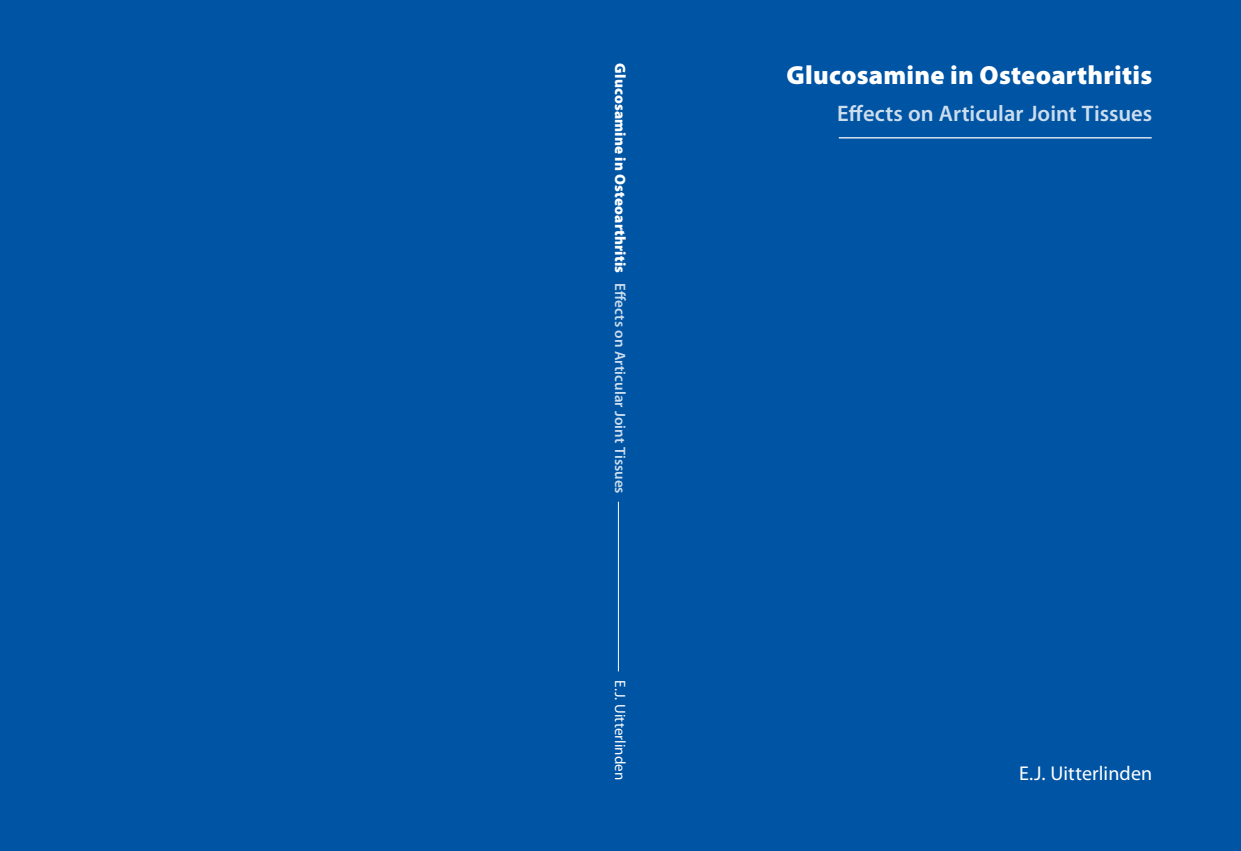
<style>
.page{position:relative;width:1241px;height:851px;background:#fff}
.page>*{position:absolute;margin:0;border:0;box-sizing:border-box;transform-origin:0 0}
.t1{font:900 26.25px "Myriad Pro";letter-spacing:.01em;color:#fff}
.t2{font:600 22.5px "Myriad Pro";color:#ccdded}
.t3{font:20px "Myriad Pro";letter-spacing:.005em;color:#fff}
.t4{font:600 15px "Myriad Pro";letter-spacing:.005em;color:#ccdded}
.t5{font:15px "Myriad Pro";letter-spacing:.01em;color:#fff}
.s1{font-weight:900;color:#fff}
</style>
<div class="page">
<div style="left:0;top:0;width:1240px;height:850px;background:#0054a4"></div>
<hr style="left:838px;top:137px;width:313px;height:1px;background:#fff">
<hr style="left:618px;top:501px;width:1px;height:170px;background:#fff">
<p class="t4" style="left:629px;top:63px;width:431px;rotate:90deg"><span class="s1">Glucosamine in Osteoarthritis</span> Effects on Articular Joint Tissues</p>
<p class="t5" style="left:629px;top:680px;width:102px;rotate:90deg">E.J. Uitterlinden</p>
<h1 class="t1" style="left:786px;top:57px;width:367px">Glucosamine in Osteoarthritis</h1>
<h2 class="t2" style="left:837px;top:99px;width:316px">Effects on Articular Joint Tissues</h2>
<h3 class="t3" style="left:1018px;top:760px;width:135px">E.J. Uitterlinden</h3>
</div>
